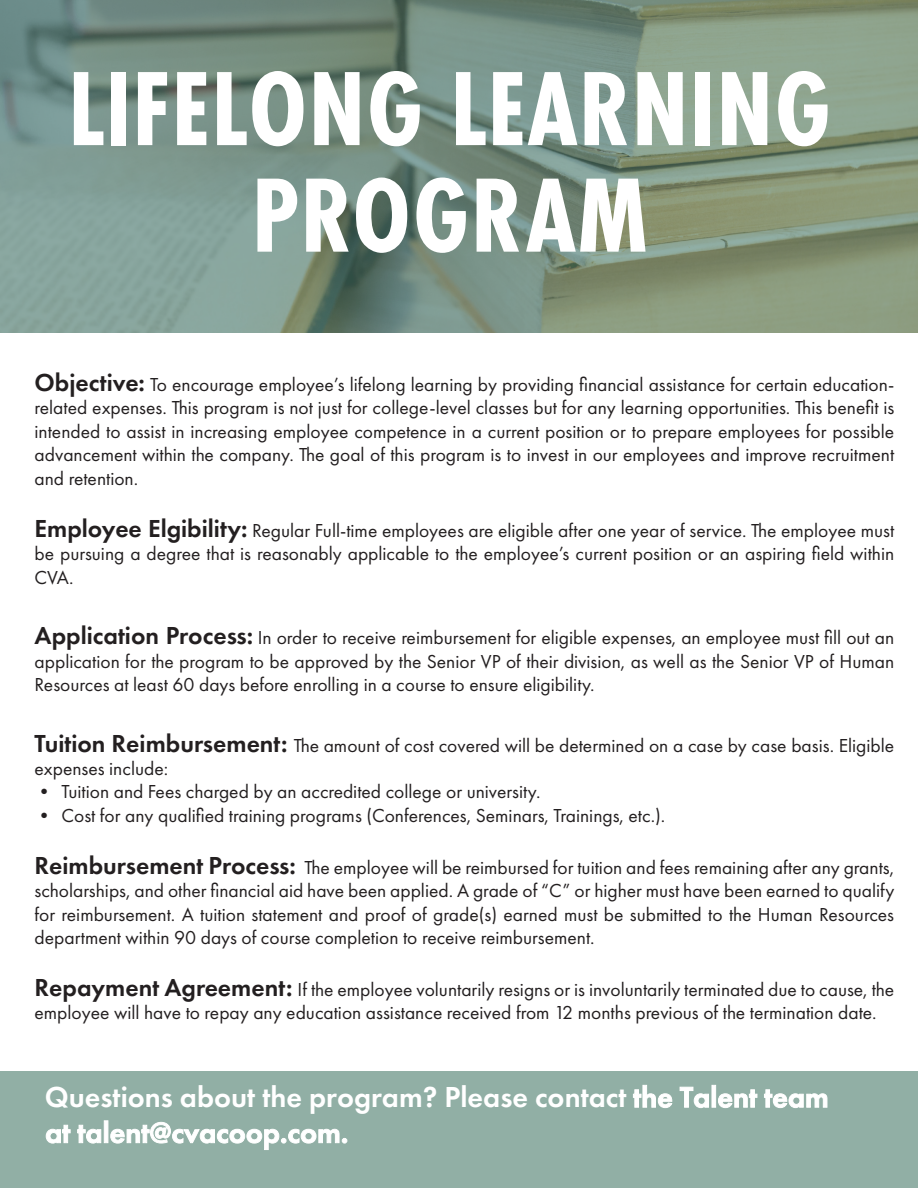
<style>
.page{position:relative;width:918px;height:1188px;background:#fff}
.page>*{position:absolute;margin:0;border:0;box-sizing:border-box;transform-origin:0 0}
.t1{font:700 109.5px/106.5px "Futura PT Cond";letter-spacing:.01em;color:#fff;text-align:center}
.t2{font:600 30px/35.5px "Futura PT";color:#fff}
.t3{font:19.5px/23.4px "Futura PT";color:#231f20;text-align:justify}
.s1{font-weight:600;font-size:25.5px}
</style>
<div class="page">
<svg style="left:0;top:0;width:918px;height:333px;background:#7b9283"></svg>
<div style="left:0;top:1071px;width:918px;height:117px;background:#91afa5"></div>
<p class="t1" style="left:68px;top:56px;width:765px">LIFELONG LEARNING<br>PROGRAM</p>
<p class="t3" style="left:35px;top:373px;width:861px"><span class="s1">Objective:</span> To encourage employee’s lifelong learning by providing financial assistance for certain education&shy;related expenses. This program is not just for college-level classes but for any learning opportunities. This benefit is intended to assist in increasing employee competence in a current position or to prepare employees for possible advancement within the company. The goal of this program is to invest in our employees and improve recruitment and retention.</p>
<p class="t3" style="left:35px;top:518px;width:861px"><span class="s1">Employee Elgibility:</span> Regular Full-time employees are eligible after one year of service. The employee must be pursuing a degree that is reasonably applicable to the employee’s current position or an aspiring field within CVA.</p>
<p class="t3" style="left:35px;top:626px;width:861px"><span class="s1">Application Process:</span> In order to receive reimbursement for eligible expenses, an employee must fill out an application for the program to be approved by the Senior VP of their division, as well as the Senior VP of Human Resources at least 60 days before enrolling in a course to ensure eligibility.</p>
<p class="t3" style="left:35px;top:733px;width:861px"><span class="s1">Tuition Reimbursement:</span> The amount of cost covered will be determined on a case by case basis. Eligible expenses include:</p>
<p class="t3" style="left:35px;top:780px;width:507px">• Tuition and Fees charged by an accredited college or university.</p>
<p class="t3" style="left:35px;top:804px;width:632px">• Cost for any qualified training programs (Conferences, Seminars, Trainings, etc.).</p>
<p class="t3" style="left:35px;top:855px;width:861px"><span class="s1">Reimbursement Process:</span> The employee will be reimbursed for tuition and fees remaining after any grants, scholarships, and other financial aid have been applied. A grade of “C” or higher must have been earned to qualify for reimbursement. A tuition statement and proof of grade(s) earned must be submitted to the Human Resources department within 90 days of course completion to receive reimbursement.</p>
<p class="t3" style="left:35px;top:977px;width:861px"><span class="s1">Repayment Agreement:</span> If the employee voluntarily resigns or is involuntarily terminated due to cause, the employee will have to repay any education assistance received from 12 months previous of the termination date.</p>
<p class="t2" style="left:45px;top:1079px;width:785px">Questions about the program? Please contact the Talent team at talent@cvacoop.com.</p>
</div>
